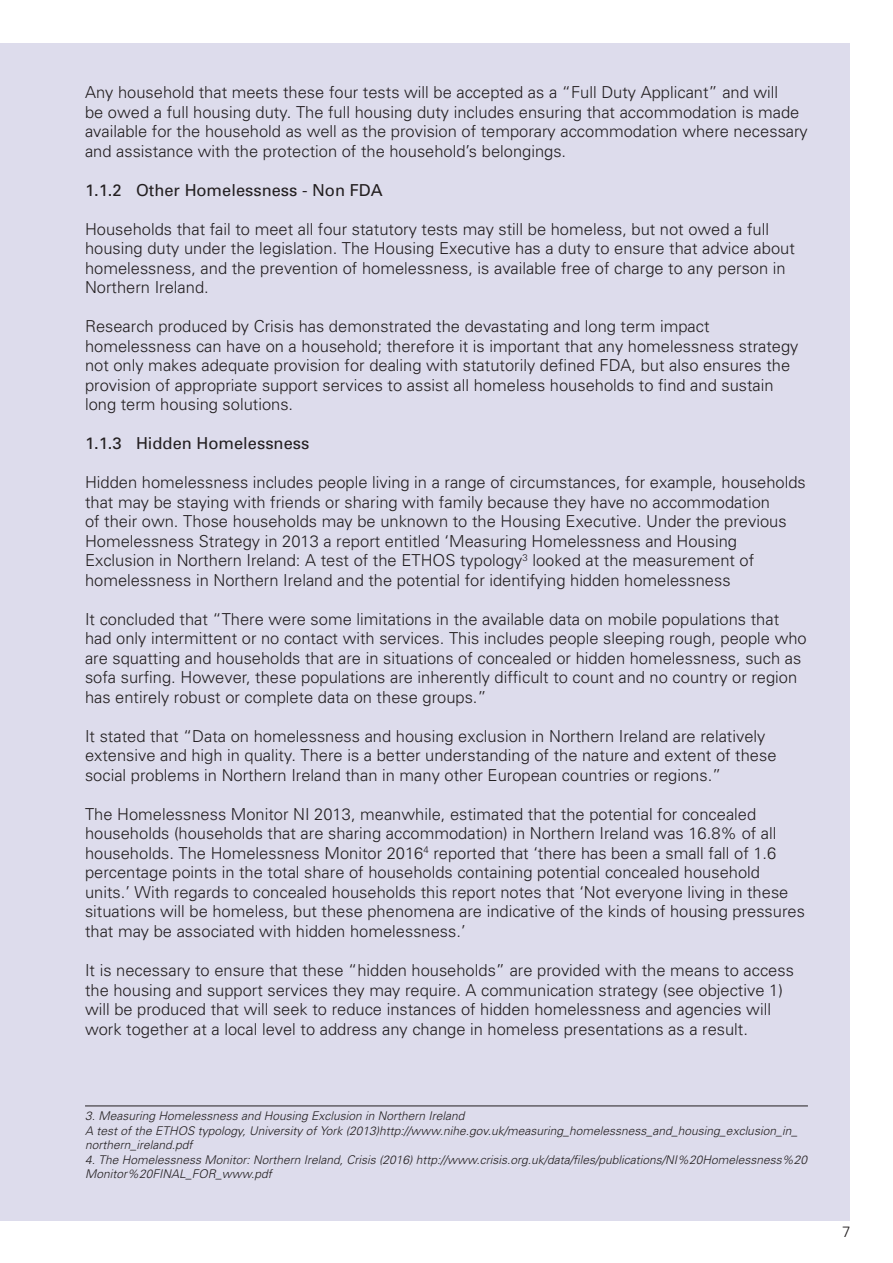
<style>
.page{position:relative;width:893px;height:1263px;background:#fff}
.page>*{position:absolute;margin:0;border:0;box-sizing:border-box;transform-origin:0 0}
.t1{font:300 16.5px/19.5px "Univers";color:#231f20}
.P_Subhead_roman_tab{font:16.5px "Univers";color:#231f20}
.t2{font:300 15px "Univers";color:#231f20}
.P_Footnote{font:italic 300 12px/14.4px "Univers";color:#231f20}
</style>
<div class="page">
<div style="left:0;top:43px;width:850px;height:1177px;background:#dddcec"></div>
<hr style="left:85px;top:1105px;width:723px;height:1px;background:#231f20">
<p class="t1" style="left:85px;top:82px;width:724px">Any household that meets these four tests will be accepted as a “Full Duty Applicant” and will<br>be owed a full housing duty. The full housing duty includes ensuring that accommodation is made available for the household as well as the provision of temporary accommodation where necessary and assistance with the protection of the household’s belongings.</p>
<p class="P_Subhead_roman_tab" style="left:85px;top:180px;width:299px">1.1.2 Other Homelessness - Non FDA</p>
<p class="t1" style="left:85px;top:219px;width:711px">Households that fail to meet all four statutory tests may still be homeless, but not owed a full housing duty under the legislation. The Housing Executive has a duty to ensure that advice about homelessness, and the prevention of homelessness, is available free of charge to any person in Northern Ireland.</p>
<p class="t1" style="left:85px;top:316px;width:715px">Research produced by Crisis has demonstrated the devastating and long term impact homelessness can have on a household; therefore it is important that any homelessness strategy not only makes adequate provision for dealing with statutorily defined FDA, but also ensures the provision of appropriate support services to assist all homeless households to find and sustain long term housing solutions.</p>
<p class="P_Subhead_roman_tab" style="left:85px;top:433px;width:226px">1.1.3 Hidden Homelessness</p>
<p class="t1" style="left:85px;top:472px;width:722px">Hidden homelessness includes people living in a range of circumstances, for example, households that may be staying with friends or sharing with family because they have no accommodation<br>of their own. Those households may be unknown to the Housing Executive. Under the previous Homelessness Strategy in 2013 a report entitled ‘Measuring Homelessness and Housing Exclusion in Northern Ireland: A test of the ETHOS typology<sup>3</sup> looked at the measurement of homelessness in Northern Ireland and the potential for identifying hidden homelessness</p>
<p class="t1" style="left:85px;top:609px;width:723px">It concluded that “There were some limitations in the available data on mobile populations that had only intermittent or no contact with services. This includes people sleeping rough, people who are squatting and households that are in situations of concealed or hidden homelessness, such as sofa surfing. However, these populations are inherently difficult to count and no country or region has entirely robust or complete data on these groups.”</p>
<p class="t1" style="left:85px;top:726px;width:693px">It stated that “Data on homelessness and housing exclusion in Northern Ireland are relatively extensive and high in quality. There is a better understanding of the nature and extent of these social problems in Northern Ireland than in many other European countries or regions.”</p>
<p class="t1" style="left:85px;top:804px;width:721px">The Homelessness Monitor NI 2013, meanwhile, estimated that the potential for concealed households (households that are sharing accommodation) in Northern Ireland was 16.8% of all households. The Homelessness Monitor 2016<sup>4</sup> reported that ‘there has been a small fall of 1.6 percentage points in the total share of households containing potential concealed household units.’ With regards to concealed households this report notes that ‘Not everyone living in these situations will be homeless, but these phenomena are indicative of the kinds of housing pressures that may be associated with hidden homelessness.’</p>
<p class="t1" style="left:85px;top:960px;width:710px">It is necessary to ensure that these “hidden households” are provided with the means to access the housing and support services they may require. A communication strategy (see objective 1) will be produced that will seek to reduce instances of hidden homelessness and agencies will work together at a local level to address any change in homeless presentations as a result.</p>
<p class="P_Footnote" style="left:85px;top:1108px;width:381px">3. Measuring Homelessness and Housing Exclusion in Northern Ireland</p>
<p class="P_Footnote" style="left:85px;top:1123px;width:714px">A test of the ETHOS typology, University of York (2013)http://www.nihe.gov.uk/measuring_homelessness_and_housing_exclusion_in_ northern_ireland.pdf</p>
<p class="P_Footnote" style="left:85px;top:1152px;width:724px">4. The Homelessness Monitor: Northern Ireland, Crisis (2016) http://www.crisis.org.uk/data/files/publications/NI%20Homelessness%20<br>Monitor%20FINAL_FOR_www.pdf</p>
<p class="t2" style="left:842px;top:1222px;width:10px">7</p>
</div>
